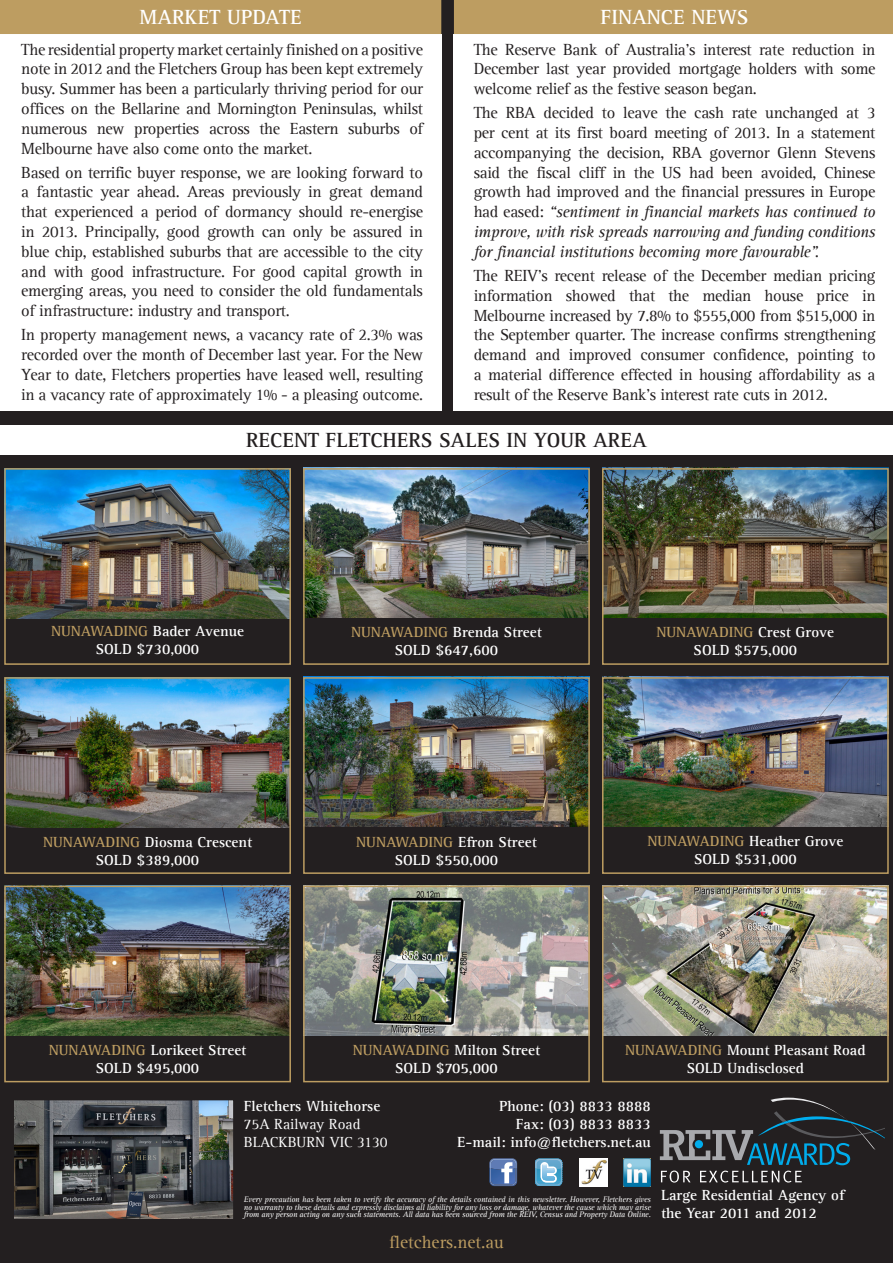
<style>
.page{position:relative;width:893px;height:1263px;background:#231f20}
.page>*{position:absolute;margin:0;border:0;box-sizing:border-box;transform-origin:0 0}
.t1{font:700 21px "Agfa Rotis Serif";color:#231f20}
.t2{font:700 21px "Agfa Rotis Serif";color:#fff}
.t3{font:18px "Agfa Rotis Serif";color:#bd9d61}
.t4{font:16.5px/19.8px "Agfa Rotis Serif";letter-spacing:-.02em;color:#231f20;text-align:justify}
.t5{font:700 15px/18px "Agfa Rotis Serif";color:#fff;text-align:right}
.t6{font:15px/18px "Agfa Rotis Serif";color:#fff}
.t7{font:700 15px "Agfa Rotis Serif";color:#bd9d61}
.t8{font:italic 8.25px/7.5px "Agfa Rotis Serif";letter-spacing:-.02em;color:#fff;text-align:justify}
.s1{font-style:italic}
.s2{color:#bd9d61}
.s3{color:#fff}
</style>
<div class="page">
<img style="left:605px;top:889px;width:281px;height:146px">
<img style="left:306px;top:889px;width:281px;height:146px">
<img style="left:7px;top:889px;width:281px;height:146px">
<img style="left:7px;top:680px;width:281px;height:147px">
<img style="left:306px;top:680px;width:281px;height:147px">
<img style="left:605px;top:680px;width:281px;height:147px">
<img style="left:605px;top:471px;width:281px;height:147px">
<img style="left:306px;top:471px;width:281px;height:147px">
<img style="left:7px;top:471px;width:281px;height:147px">
<div style="left:0;top:425px;width:893px;height:30px;background:#fff"></div>
<div style="left:0;top:34px;width:441px;height:376px;background:#fff"></div>
<div style="left:454px;top:34px;width:439px;height:376px;background:#fff"></div>
<div style="left:0;top:0;width:441px;height:34px;background:#bd9d61"></div>
<div style="left:454px;top:0;width:439px;height:34px;background:#bd9d61"></div>
<img style="left:15px;top:1102px;width:217px;height:115px">
<div style="left:12px;top:1099px;width:223px;height:121px;border:2px solid #231f20"></div>
<svg style="left:489px;top:1158px;width:28px;height:28px"></svg>
<svg style="left:535px;top:1158px;width:27px;height:28px"></svg>
<img style="left:580px;top:1158px;width:28px;height:28px">
<img style="left:623px;top:1158px;width:28px;height:28px">
<svg style="left:660px;top:1098px;width:225px;height:84px"></svg>
<div style="left:602px;top:468px;width:287px;height:197px;border:2px solid #bd9d61"></div>
<div style="left:303px;top:468px;width:287px;height:197px;border:2px solid #bd9d61"></div>
<div style="left:4px;top:468px;width:287px;height:197px;border:2px solid #bd9d61"></div>
<div style="left:602px;top:886px;width:287px;height:196px;border:2px solid #bd9d61"></div>
<div style="left:303px;top:886px;width:287px;height:196px;border:2px solid #bd9d61"></div>
<div style="left:4px;top:886px;width:287px;height:196px;border:2px solid #bd9d61"></div>
<div style="left:602px;top:677px;width:287px;height:197px;border:2px solid #bd9d61"></div>
<div style="left:303px;top:677px;width:287px;height:197px;border:2px solid #bd9d61"></div>
<div style="left:4px;top:677px;width:287px;height:197px;border:2px solid #bd9d61"></div>
<p class="t2" style="left:139px;top:5px;width:164px">MARKET UPDATE</p>
<p class="t2" style="left:601px;top:5px;width:149px">FINANCE NEWS</p>
<p class="t4" style="left:474px;top:40px;width:403px">The Reserve Bank of Australia’s interest rate reduction in December last year provided mortgage holders with some welcome relief as the festive season began.</p>
<p class="t4" style="left:474px;top:103px;width:403px">The RBA decided to leave the cash rate unchanged at 3 per cent at its first board meeting of 2013. In a statement accompanying the decision, RBA governor Glenn Stevens said the fiscal cliff in the US had been avoided, Chinese growth had improved and the financial pressures in Europe had eased: <span class="s1">“sentiment in financial markets has continued to improve, with risk spreads narrowing and funding conditions for financial institutions becoming more favourable”.</span></p>
<p class="t4" style="left:474px;top:266px;width:403px">The REIV’s recent release of the December median pricing information showed that the median house price in Melbourne increased by 7.8% to $555,000 from $515,000 in the September quarter. The increase confirms strengthening demand and improved consumer confidence, pointing to a material difference effected in housing affordability as a result of the Reserve Bank’s interest rate cuts in 2012.</p>
<p class="t4" style="left:21px;top:40px;width:403px">The residential property market certainly finished on a positive note in 2012 and the Fletchers Group has been kept extremely busy. Summer has been a particularly thriving period for our offices on the Bellarine and Mornington Peninsulas, whilst numerous new properties across the Eastern suburbs of Melbourne have also come onto the market.</p>
<p class="t4" style="left:21px;top:163px;width:403px">Based on terrific buyer response, we are looking forward to a fantastic year ahead. Areas previously in great demand that experienced a period of dormancy should re-energise in 2013. Principally, good growth can only be assured in blue chip, established suburbs that are accessible to the city and with good infrastructure. For good capital growth in emerging areas, you need to consider the old fundamentals of infrastructure: industry and transport.</p>
<p class="t4" style="left:21px;top:325px;width:403px">In property management news, a vacancy rate of 2.3% was recorded over the month of December last year. For the New Year to date, Fletchers properties have leased well, resulting in a vacancy rate of approximately 1% - a pleasing outcome.</p>
<p class="t1" style="left:246px;top:428px;width:402px">RECENT FLETCHERS SALES IN YOUR AREA</p>
<p class="t5" style="left:51px;top:622px;width:194px"><span class="s2">NUNAWADING</span> Bader Avenue</p>
<p class="t5" style="left:96px;top:640px;width:105px">SOLD $730,000</p>
<p class="t5" style="left:351px;top:624px;width:192px"><span class="s2">NUNAWADING</span> Brenda Street</p>
<p class="t5" style="left:395px;top:642px;width:105px">SOLD $647,600</p>
<p class="t7" style="left:656px;top:623px;width:179px">NUNAWADING <span class="s3">Crest Grove</span></p>
<p class="t5" style="left:694px;top:642px;width:105px">SOLD $575,000</p>
<p class="t5" style="left:43px;top:833px;width:211px"><span class="s2">NUNAWADING</span> Diosma Crescent</p>
<p class="t5" style="left:96px;top:851px;width:105px">SOLD $389,000</p>
<p class="t5" style="left:49px;top:1041px;width:199px"><span class="s2">NUNAWADING</span> Lorikeet Street</p>
<p class="t5" style="left:96px;top:1059px;width:105px">SOLD $495,000</p>
<p class="t5" style="left:356px;top:833px;width:182px"><span class="s2">NUNAWADING</span> Efron Street</p>
<p class="t5" style="left:395px;top:851px;width:105px">SOLD $550,000</p>
<p class="t5" style="left:353px;top:1041px;width:189px"><span class="s2">NUNAWADING</span> Milton Street</p>
<p class="t5" style="left:395px;top:1059px;width:104px">SOLD $705,000</p>
<p class="t5" style="left:647px;top:833px;width:198px"><span class="s2">NUNAWADING</span> Heather Grove</p>
<p class="t5" style="left:694px;top:851px;width:104px">SOLD $531,000</p>
<p class="t5" style="left:625px;top:1041px;width:242px"><span class="s2">NUNAWADING</span> Mount Pleasant Road</p>
<p class="t5" style="left:687px;top:1059px;width:119px">SOLD Undisclosed</p>
<p class="t5" style="left:244px;top:1097px;width:138px">Fletchers Whitehorse</p>
<p class="t6" style="left:244px;top:1115px;width:145px">75A Railway Road<br>BLACKBURN VIC 3130</p>
<p class="t5" style="left:457px;top:1097px;width:195px">Phone: (03) 8833 8888<br>Fax: (03) 8833 8833<br>E-mail: info@fletchers.net.au</p>
<p class="t8" style="left:244px;top:1196px;width:409px">Every precaution has been taken to verify the accuracy of the details contained in this newsletter. However, Fletchers gives no warranty to these details and expressly disclaims all liability for any loss or damage, whatever the cause which may arise from any person acting on any such statements. All data has been sourced from the REIV, Census and Property Data Online.</p>
<p class="t5" style="left:661px;top:1186px;width:185px;text-align:left">Large Residential Agency of the Year 2011 and 2012</p>
<p class="t3" style="left:389px;top:1232px;width:116px">fletchers.net.au</p>
</div>
